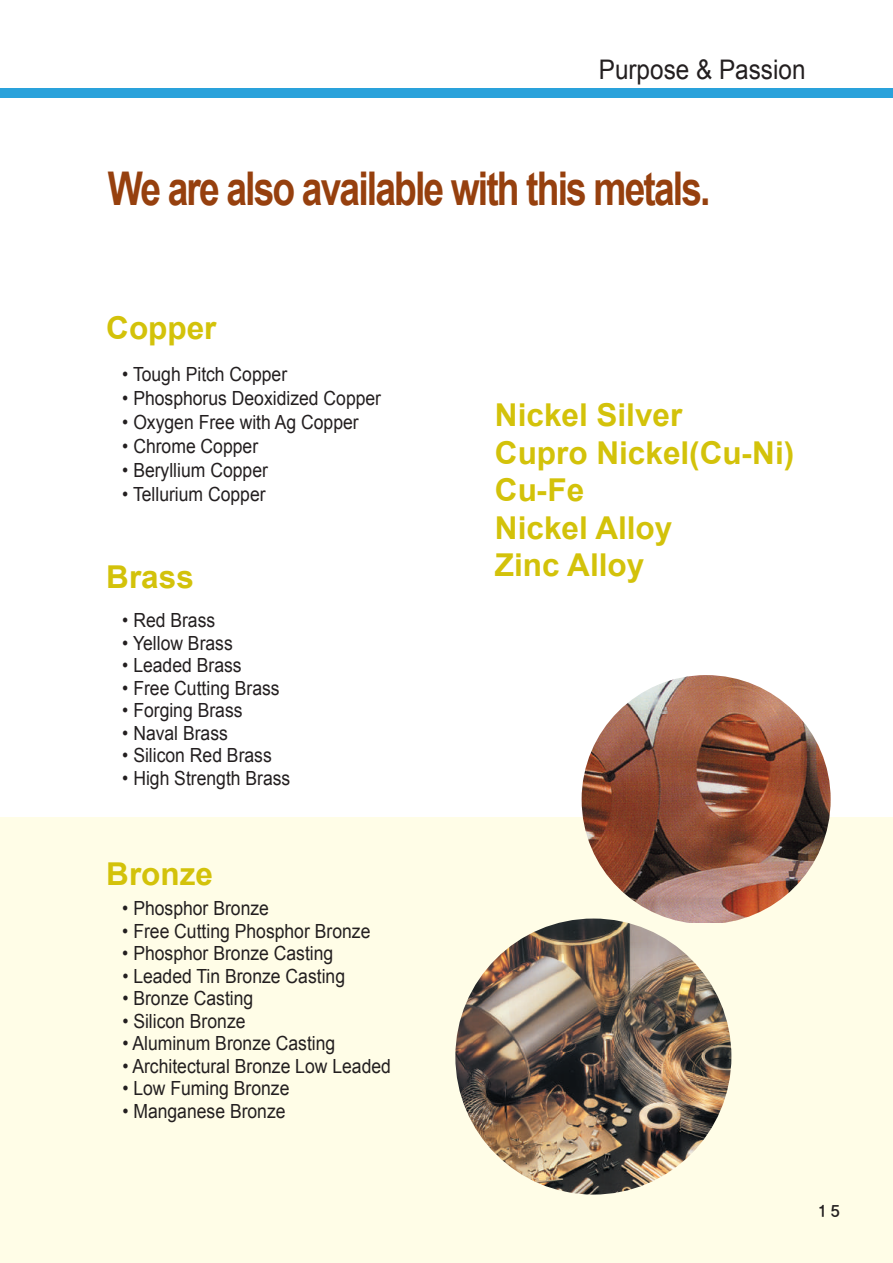
<style>
.page{position:relative;width:893px;height:1263px;background:#fff}
.page>*{position:absolute;margin:0;border:0;box-sizing:border-box;transform-origin:0 0}
.t1{font:700 46.5px "Arial";letter-spacing:-.05em;color:#96400e;scale:.8 1}
.t2{font:700 31.5px/37.5px "Arial";color:#d3c20a}
.t3{font:27px "Arial";color:#231f20;scale:.9 1}
.t4{font:19.5px "Arial";color:#231f20;scale:.9 1}
.t5{font:18px "SM Time Pro M";color:#231f20}
</style>
<div class="page">
<div style="left:0;top:817px;width:893px;height:446px;background:#fffde7"></div>
<div style="left:0;top:88px;width:893px;height:10px;background:#2aa2db"></div>
<img style="left:582px;top:675px;width:249px;height:247px">
<img style="left:455px;top:918px;width:276px;height:276px;border-radius:50%">
<h3 class="t3" style="left:599px;top:55px;width:231px">Purpose &amp; Passion</h3>
<h1 class="t1" style="left:108px;top:163px;width:755px">We are also available with this metals.</h1>
<h2 class="t2" style="left:106px;top:309px;width:112px">Copper</h2>
<p class="t4" style="left:122px;top:363px;width:185px">• Tough Pitch Copper</p>
<p class="t4" style="left:122px;top:387px;width:289px">• Phosphorus Deoxidized Copper</p>
<p class="t4" style="left:122px;top:411px;width:264px">• Oxygen Free with Ag Copper</p>
<p class="t4" style="left:122px;top:435px;width:152px">• Chrome Copper</p>
<p class="t4" style="left:122px;top:459px;width:163px">• Beryllium Copper</p>
<p class="t4" style="left:122px;top:483px;width:161px">• Tellurium Copper</p>
<h2 class="t2" style="left:106px;top:558px;width:89px">Brass</h2>
<p class="t4" style="left:122px;top:609px;width:105px">• Red Brass</p>
<p class="t4" style="left:122px;top:632px;width:124px">• Yellow Brass</p>
<p class="t4" style="left:122px;top:654px;width:134px">• Leaded Brass</p>
<p class="t4" style="left:122px;top:677px;width:176px">• Free Cutting Brass</p>
<p class="t4" style="left:122px;top:699px;width:135px">• Forging Brass</p>
<p class="t4" style="left:122px;top:722px;width:119px">• Naval Brass</p>
<p class="t4" style="left:122px;top:744px;width:168px">• Silicon Red Brass</p>
<p class="t4" style="left:122px;top:767px;width:188px">• High Strength Brass</p>
<h2 class="t2" style="left:106px;top:855px;width:108px">Bronze</h2>
<p class="t4" style="left:122px;top:898px;width:164px">• Phosphor Bronze</p>
<p class="t4" style="left:122px;top:920px;width:277px">• Free Cutting Phosphor Bronze</p>
<p class="t4" style="left:122px;top:943px;width:236px">• Phosphor Bronze Casting</p>
<p class="t4" style="left:122px;top:965px;width:249px">• Leaded Tin Bronze Casting</p>
<p class="t4" style="left:122px;top:988px;width:147px">• Bronze Casting</p>
<p class="t4" style="left:122px;top:1010px;width:138px">• Silicon Bronze</p>
<p class="t4" style="left:122px;top:1033px;width:238px">• Aluminum Bronze Casting</p>
<p class="t4" style="left:122px;top:1055px;width:300px">• Architectural Bronze Low Leaded</p>
<p class="t4" style="left:122px;top:1078px;width:187px">• Low Fuming Bronze</p>
<p class="t4" style="left:122px;top:1100px;width:183px">• Manganese Bronze</p>
<h2 class="t2" style="left:495px;top:396px;width:301px">Nickel Silver<br>Cupro Nickel(Cu-Ni)<br>Cu-Fe<br>Nickel Alloy<br>Zinc Alloy</h2>
<p class="t5" style="left:817px;top:1203px;width:26px">15</p>
</div>
